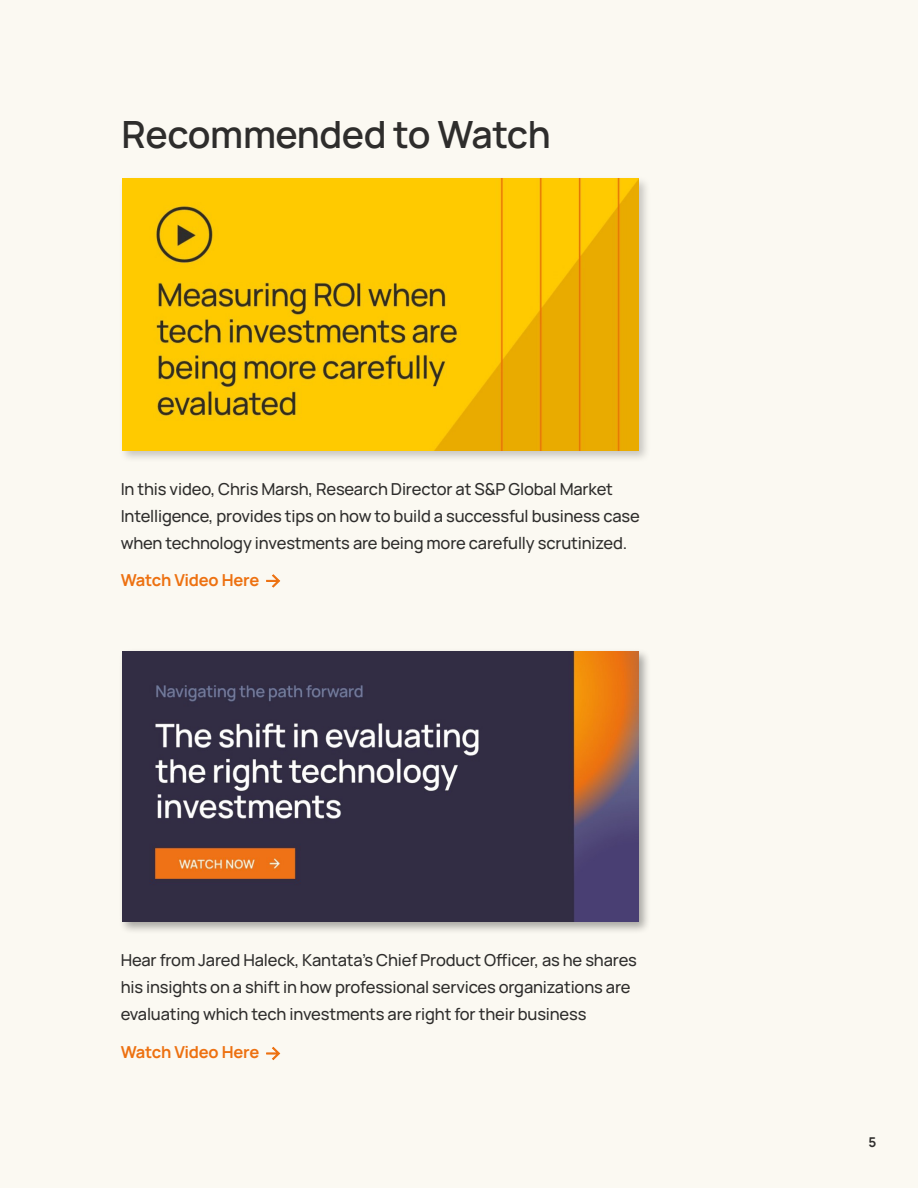
<style>
.page{position:relative;width:918px;height:1188px;background:#fbf9f2}
.page>*{position:absolute;margin:0;border:0;box-sizing:border-box;transform-origin:0 0}
.t1{font:600 37.5px "Manrope";letter-spacing:-.01em;color:#2e2d2c}
.t2{font:500 16.5px/27px "Manrope";letter-spacing:-.01em;color:#2e2d2c}
.t3{font:700 16.5px "Manrope";letter-spacing:-.01em;color:#ed7111}
.t4{font:700 13.5px "Manrope";color:#2e2d2c}
</style>
<div class="page">
<div style="left:119px;top:175px;width:532px;height:288px;background:#000;opacity:.21"></div>
<img style="left:122px;top:179px;width:516px;height:271px">
<div style="left:119px;top:648px;width:532px;height:287px;background:#000;opacity:.33"></div>
<img style="left:122px;top:651px;width:516px;height:271px">
<svg style="left:266px;top:574px;width:14px;height:14px"></svg>
<svg style="left:266px;top:1047px;width:14px;height:13px"></svg>
<h1 class="t1" style="left:122px;top:108px;width:431px">Recommended to Watch</h1>
<p class="t2" style="left:121px;top:475px;width:521px">In this video, Chris Marsh, Research Director at S&amp;P Global Market<br>Intelligence, provides tips on how to build a successful business case when technology investments are being more carefully scrutinized.</p>
<p class="t3" style="left:121px;top:568px;width:140px">Watch Video Here</p>
<p class="t2" style="left:121px;top:946px;width:518px">Hear from Jared Haleck, Kantata’s Chief Product Officer, as he shares his insights on a shift in how professional services organizations are evaluating which tech investments are right for their business</p>
<p class="t3" style="left:121px;top:1041px;width:140px">Watch Video Here</p>
<p class="t4" style="left:869px;top:1132px;width:9px">5</p>
</div>
